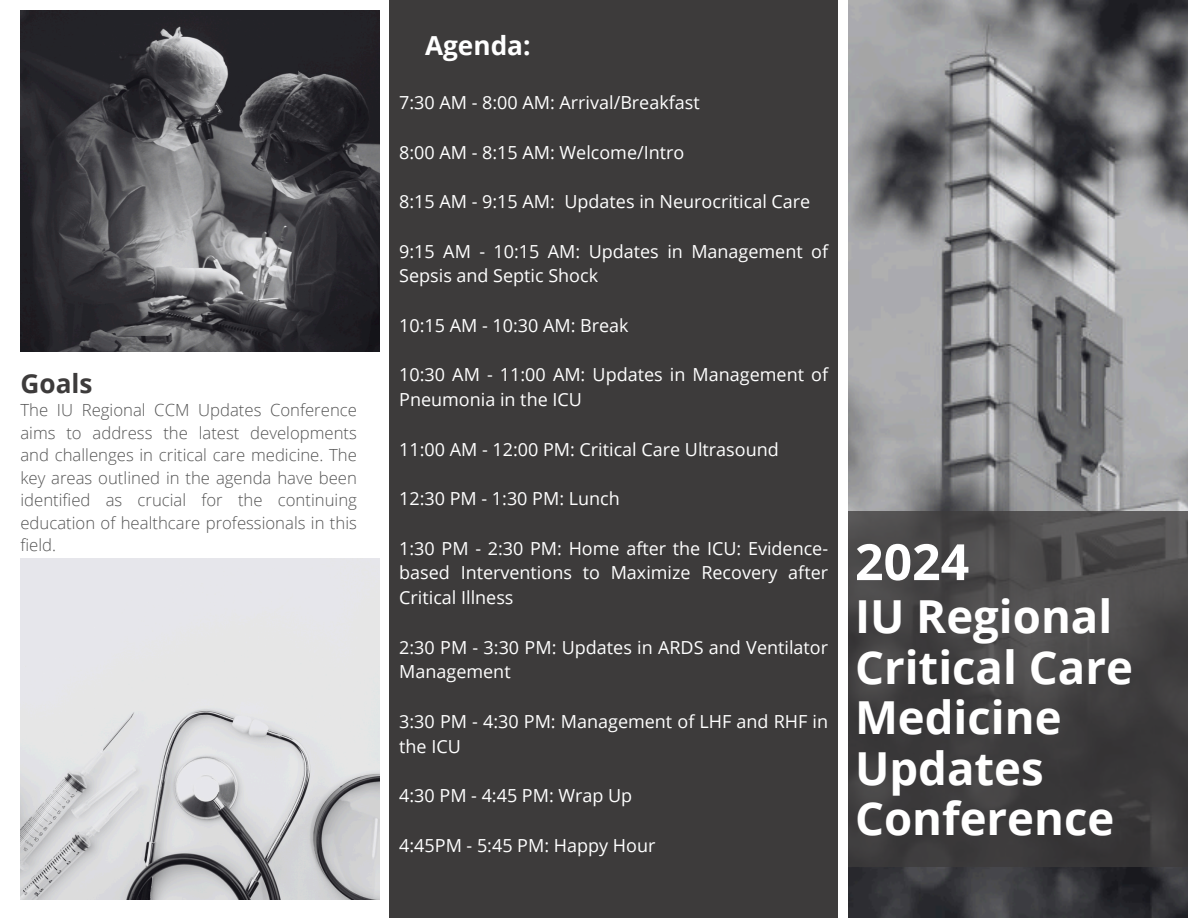
<style>
.page{position:relative;width:1188px;height:918px;background:#fff}
.page>*{position:absolute;margin:0;border:0;box-sizing:border-box;transform-origin:0 0}
.t1{font:700 50.1px "Open Sans";color:#fff}
.t2{font:700 45.6px/50.7px "Open Sans";color:#fff}
.t3{font:700 26.25px "Open Sans";color:#fff}
.t4{font:700 26.25px "Open Sans";color:#3d3b3b}
.t5{font:18px/24.8px "Open Sans";color:#fff}
.t6{font:300 16.65px/22.5px "Open Sans";color:#545454;text-align:justify}
</style>
<div class="page">
<img style="left:20px;top:11px;width:359px;height:341px">
<img style="left:848px;top:0;width:340px;height:918px">
<div style="left:389px;top:0;width:449px;height:918px;background:#3d3b3b"></div>
<img style="left:20px;top:559px;width:359px;height:340px">
<svg style="left:848px;top:511px;width:340px;height:355px;background:#434242"></svg>
<p class="t4" style="left:20px;top:365px;width:74px">Goals</p>
<h1 class="t6" style="left:20px;top:399px;width:338px">The IU Regional CCM Updates Conference aims to address the latest developments and challenges in critical care medicine. The key areas outlined in the agenda have been identified as crucial for the continuing education of healthcare professionals in this field.</h1>
<p class="t3" style="left:425px;top:27px;width:107px">Agenda:</p>
<h2 class="t5" style="left:399px;top:90px;width:302px">7:30 AM - 8:00 AM: Arrival/Breakfast</h2>
<p class="t5" style="left:399px;top:139px;width:287px">8:00 AM - 8:15 AM: Welcome/Intro</p>
<p class="t5" style="left:399px;top:189px;width:413px">8:15 AM - 9:15 AM: Updates in Neurocritical Care</p>
<p class="t5" style="left:399px;top:238px;width:430px">9:15 AM - 10:15 AM: Updates in Management of<br>Sepsis and Septic Shock</p>
<p class="t5" style="left:399px;top:313px;width:231px">10:15 AM - 10:30 AM: Break</p>
<p class="t5" style="left:399px;top:362px;width:430px">10:30 AM - 11:00 AM: Updates in Management of<br>Pneumonia in the ICU</p>
<p class="t5" style="left:399px;top:436px;width:381px">11:00 AM - 12:00 PM: Critical Care Ultrasound</p>
<p class="t5" style="left:399px;top:486px;width:222px">12:30 PM - 1:30 PM: Lunch</p>
<p class="t5" style="left:399px;top:535px;width:430px;text-align:justify">1:30 PM - 2:30 PM: Home after the ICU: Evidence&shy;based Interventions to Maximize Recovery after Critical Illness</p>
<p class="t5" style="left:399px;top:634px;width:430px">2:30 PM - 3:30 PM: Updates in ARDS and Ventilator<br>Management</p>
<p class="t5" style="left:399px;top:709px;width:430px">3:30 PM - 4:30 PM: Management of LHF and RHF in the ICU</p>
<p class="t5" style="left:399px;top:783px;width:235px">4:30 PM - 4:45 PM: Wrap Up</p>
<p class="t5" style="left:399px;top:832px;width:258px">4:45PM - 5:45 PM: Happy Hour</p>
<h2 class="t1" style="left:855px;top:527px;width:116px">2024</h2>
<h2 class="t2" style="left:855px;top:590px;width:279px">IU Regional<br>Critical Care<br>Medicine<br>Updates<br>Conference</h2>
</div>
